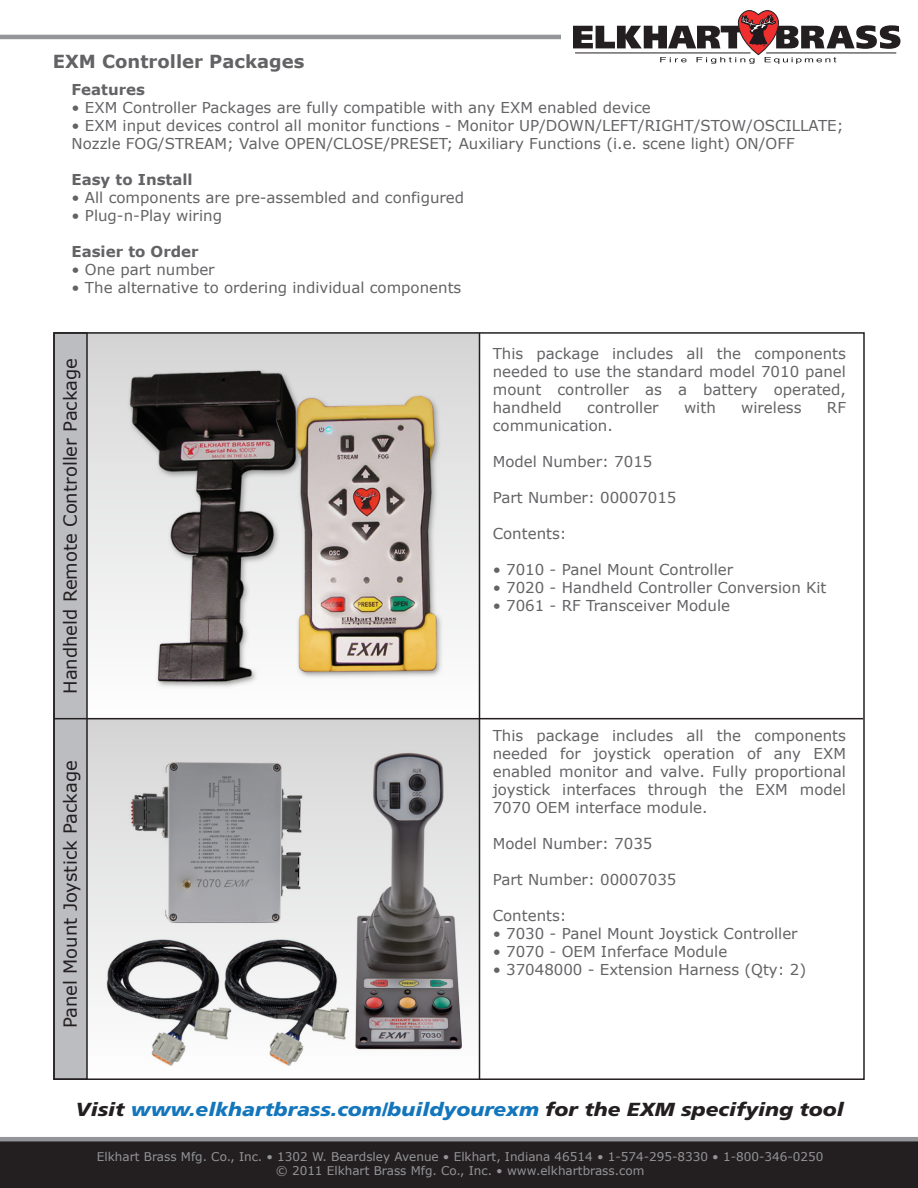
<style>
.page{position:relative;width:918px;height:1188px;background:#fff}
.page>*{position:absolute;margin:0;border:0;box-sizing:border-box;transform-origin:0 0}
.t1{font:italic 900 18.9px "Frutiger LT Std";color:#1376bc;scale:1.11 1}
.t2{font:18px "Verdana";color:#231f20}
.t3{font:700 18px "Verdana";color:#636366}
.t4{font:15px/18px "Verdana";color:#636366;text-align:justify}
.t5{font:700 15px "Verdana";color:#636366}
.t6{font:12px/14.4px "Verdana";color:#939598;text-align:center}
.s1{color:#231f20}
</style>
<div class="page">
<div style="left:0;top:1140px;width:918px;height:48px;background:#231f20"></div>
<hr style="left:0;top:1137px;width:918px;height:4px;background:#939598">
<svg style="left:573px;top:10px;width:327px;height:54px"></svg>
<hr style="left:0;top:35px;width:561px;height:4px;background:#939598">
<div style="left:87px;top:719px;width:392px;height:360px;background:linear-gradient(to bottom,#d5d5d6,#fefefe)"></div>
<div style="left:87px;top:333px;width:392px;height:385px;background:linear-gradient(to bottom,#d5d5d6,#fefeff)"></div>
<div style="left:53px;top:332px;width:35px;height:748px;background:#bcbdc0;border:2px solid #231f20"></div>
<hr style="left:54px;top:718px;width:809px;height:1px;background:#231f20">
<hr style="left:479px;top:333px;width:1px;height:746px;background:#231f20">
<img style="left:112px;top:356px;width:349px;height:345px">
<img style="left:102px;top:731px;width:369px;height:335px">
<p class="t3" style="left:53px;top:50px;width:253px">EXM Controller Packages</p>
<p class="t5" style="left:72px;top:80px;width:75px">Features</p>
<p class="t4" style="left:72px;top:98px;width:581px">• EXM Controller Packages are fully compatible with any EXM enabled device</p>
<p class="t4" style="left:72px;top:116px;width:774px">• EXM input devices control all monitor functions - Monitor UP/DOWN/LEFT/RIGHT/STOW/OSCILLATE;<br>Nozzle FOG/STREAM; Valve OPEN/CLOSE/PRESET; Auxiliary Functions (i.e. scene light) ON/OFF</p>
<p class="t5" style="left:72px;top:170px;width:123px">Easy to Install</p>
<p class="t4" style="left:72px;top:188px;width:394px">• All components are pre-assembled and configured</p>
<p class="t4" style="left:72px;top:206px;width:152px">• Plug-n-Play wiring</p>
<p class="t5" style="left:72px;top:242px;width:129px">Easier to Order</p>
<p class="t4" style="left:72px;top:260px;width:145px">• One part number</p>
<p class="t4" style="left:72px;top:278px;width:391px">• The alternative to ordering individual components</p>
<p class="t2" style="left:59px;top:694px;width:338px;rotate:-90deg">Handheld Remote Controller Package</p>
<p class="t2" style="left:59px;top:1028px;width:270px;rotate:-90deg">Panel Mount Joystick Package</p>
<p class="t4" style="left:493px;top:344px;width:355px">This package includes all the components needed to use the standard model 7010 panel mount controller as a battery operated, handheld</p>
<p class="t4" style="left:587px;top:398px;width:73px">controller</p>
<p class="t4" style="left:684px;top:398px;width:33px">with</p>
<p class="t4" style="left:741px;top:398px;width:62px">wireless</p>
<p class="t4" style="left:827px;top:398px;width:21px">RF</p>
<p class="t4" style="left:493px;top:416px;width:122px">communication.</p>
<p class="t4" style="left:493px;top:452px;width:161px">Model Number: 7015</p>
<p class="t4" style="left:493px;top:488px;width:185px">Part Number: 00007015</p>
<p class="t4" style="left:493px;top:524px;width:75px">Contents:</p>
<p class="t4" style="left:493px;top:560px;width:242px">• 7010 - Panel Mount Controller</p>
<p class="t4" style="left:493px;top:578px;width:335px">• 7020 - Handheld Controller Conversion Kit</p>
<p class="t4" style="left:493px;top:596px;width:239px">• 7061 - RF Transceiver Module</p>
<p class="t4" style="left:493px;top:726px;width:355px">This package includes all the components needed for joystick operation of any EXM enabled monitor and valve. Fully proportional joystick interfaces through the EXM model 7070 OEM interface module.</p>
<p class="t4" style="left:493px;top:834px;width:161px">Model Number: 7035</p>
<p class="t4" style="left:493px;top:870px;width:185px">Part Number: 00007035</p>
<p class="t4" style="left:493px;top:906px;width:75px">Contents:</p>
<p class="t4" style="left:493px;top:924px;width:306px">• 7030 - Panel Mount Joystick Controller</p>
<p class="t4" style="left:493px;top:942px;width:236px">• 7070 - OEM Inferface Module</p>
<p class="t4" style="left:493px;top:960px;width:315px">• 37048000 - Extension Harness (Qty: 2)</p>
<p class="t1" style="left:75px;top:1098px;width:694px"><span class="s1">Visit</span> www.elkhartbrass.com/buildyourexm <span class="s1">for the EXM specifying tool</span></p>
<p class="t6" style="left:97px;top:1149px;width:728px">Elkhart Brass Mfg. Co., Inc. • 1302 W. Beardsley Avenue • Elkhart, Indiana 46514 • 1-574-295-8330 • 1-800-346-0250 © 2011 Elkhart Brass Mfg. Co., Inc. • www.elkhartbrass.com</p>
</div>
